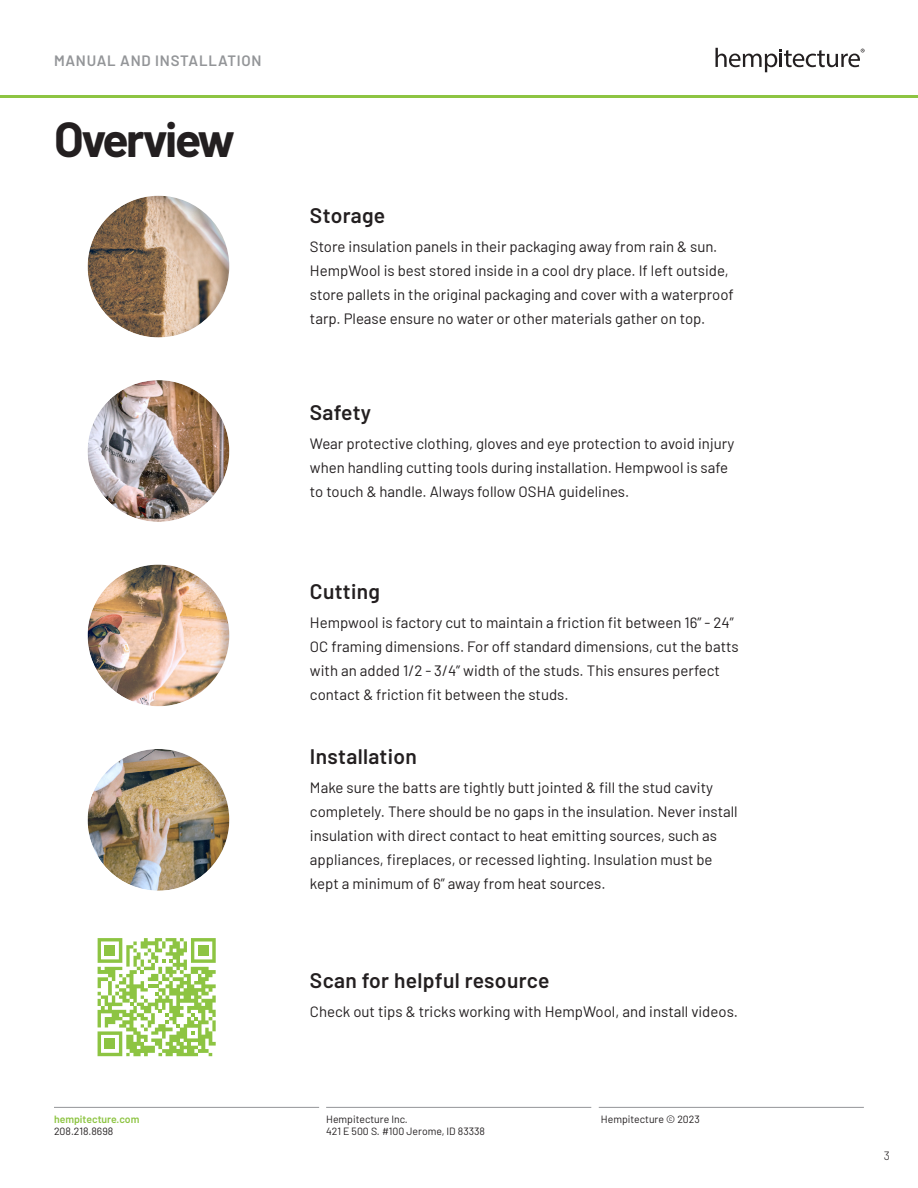
<style>
.page{position:relative;width:918px;height:1188px;background:#fff}
.page>*{position:absolute;margin:0;border:0;box-sizing:border-box;transform-origin:0 0}
.t1{font:700 48px "Barlow";letter-spacing:-.05em;color:#231f20}
.t2{font:600 21px "Barlow";letter-spacing:.015em;color:#231f20}
.t3{font:15px/24px "Barlow";color:#231f20}
.t4{font:600 15px "Barlow";letter-spacing:.05em;color:#939598}
.t5{font:300 12px "Barlow";color:#231f20}
.t6{font:10.5px/12.6px "Barlow";color:#231f20}
.t7{font:600 10.5px "Barlow";color:#8dc442}
</style>
<div class="page">
<hr style="left:0;top:95px;width:918px;height:3px;background:#8dc442">
<svg style="left:716px;top:48px;width:149px;height:24px"></svg>
<hr style="left:54px;top:1107px;width:265px;height:1px;background:#939598">
<hr style="left:326px;top:1107px;width:265px;height:1px;background:#939598">
<hr style="left:599px;top:1107px;width:265px;height:1px;background:#939598">
<div style="left:86px;top:195px;width:146px;height:144px;background:#231f20;opacity:.25"></div>
<div style="left:86px;top:380px;width:146px;height:144px;background:#231f20;opacity:.25"></div>
<div style="left:86px;top:564px;width:146px;height:145px;background:#231f20;opacity:.25"></div>
<div style="left:86px;top:748px;width:146px;height:145px;background:#231f20;opacity:.25"></div>
<svg style="left:98px;top:938px;width:118px;height:118px"></svg>
<div style="left:105px;top:945px;width:10px;height:11px;background:#8dc442"></div>
<div style="left:198px;top:945px;width:11px;height:11px;background:#8dc442"></div>
<div style="left:105px;top:1039px;width:10px;height:10px;background:#8dc442"></div>
<p class="t4" style="left:54px;top:50px;width:209px">MANUAL AND INSTALLATION</p>
<p class="t1" style="left:54px;top:104px;width:183px">Overview</p>
<p class="t7" style="left:54px;top:1111px;width:87px">hempitecture.com</p>
<p class="t6" style="left:54px;top:1124px;width:61px">208.218.8698</p>
<p class="t2" style="left:310px;top:200px;width:77px">Storage</p>
<p class="t3" style="left:310px;top:234px;width:425px">Store insulation panels in their packaging away from rain &amp; sun.<br>HempWool is best stored inside in a cool dry place. If left outside, store pallets in the original packaging and cover with a waterproof tarp. Please ensure no water or other materials gather on top.</p>
<p class="t2" style="left:310px;top:397px;width:63px">Safety</p>
<p class="t3" style="left:310px;top:430px;width:426px">Wear protective clothing, gloves and eye protection to avoid injury when handling cutting tools during installation. Hempwool is safe to touch &amp; handle. Always follow OSHA guidelines.</p>
<p class="t2" style="left:310px;top:576px;width:72px">Cutting</p>
<p class="t3" style="left:310px;top:609px;width:430px">Hempwool is factory cut to maintain a friction fit between 16” - 24” OC framing dimensions. For off standard dimensions, cut the batts with an added 1/2 - 3/4” width of the studs. This ensures perfect contact &amp; friction fit between the studs.</p>
<p class="t2" style="left:310px;top:741px;width:108px">Installation</p>
<p class="t3" style="left:310px;top:775px;width:429px">Make sure the batts are tightly butt jointed &amp; fill the stud cavity completely. There should be no gaps in the insulation. Never install insulation with direct contact to heat emitting sources, such as appliances, fireplaces, or recessed lighting. Insulation must be kept a minimum of 6” away from heat sources.</p>
<p class="t2" style="left:310px;top:965px;width:241px">Scan for helpful resource</p>
<p class="t3" style="left:310px;top:999px;width:430px">Check out tips &amp; tricks working with HempWool, and install videos.</p>
<p class="t6" style="left:326px;top:1112px;width:160px">Hempitecture Inc.<br>421 E 500 S. #100 Jerome, ID 83338</p>
<p class="t6" style="left:601px;top:1112px;width:101px">Hempitecture © 2023</p>
<p class="t5" style="left:884px;top:1148px;width:8px">3</p>
</div>
